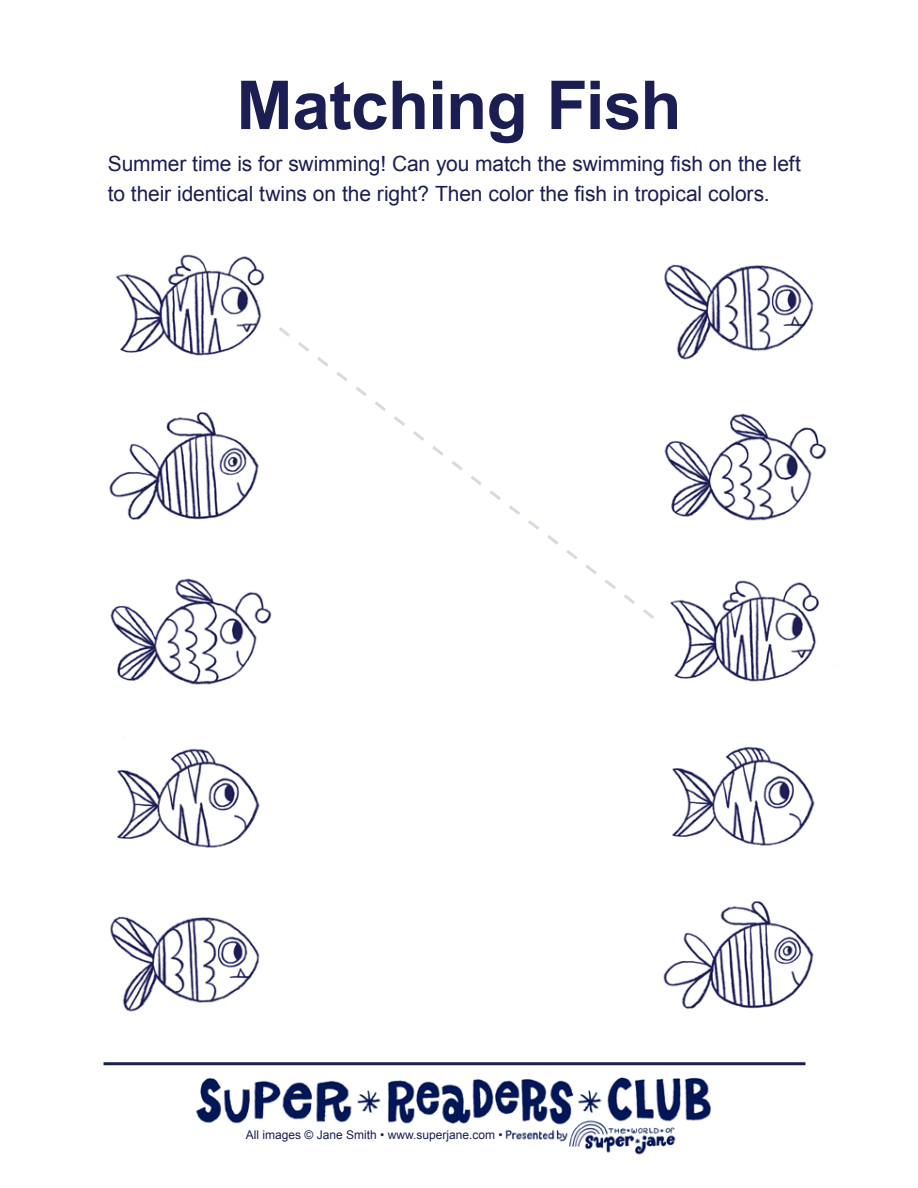
<style>
.page{position:relative;width:918px;height:1188px;background:#fff}
.page>*{position:absolute;margin:0;border:0;box-sizing:border-box;transform-origin:0 0}
.t1{font:700 67.5px "Arial";letter-spacing:-.01em;color:#1a1e52}
.t2{font:21px/30px "Arial";letter-spacing:-.005em;color:#1a1e52}
.t3{font:12px "Arial";color:#1a1e52}
</style>
<div class="page">
<img style="left:116px;top:254px;width:149px;height:102px">
<img style="left:109px;top:412px;width:150px;height:108px">
<img style="left:110px;top:578px;width:162px;height:107px">
<img style="left:117px;top:738px;width:143px;height:110px">
<img style="left:110px;top:916px;width:150px;height:96px">
<img style="left:670px;top:580px;width:149px;height:102px">
<img style="left:663px;top:901px;width:151px;height:108px">
<img style="left:664px;top:413px;width:163px;height:108px">
<img style="left:672px;top:736px;width:143px;height:110px">
<img style="left:664px;top:264px;width:150px;height:96px">
<svg style="left:279px;top:327px;width:375px;height:292px"></svg>
<img style="left:187px;top:1065px;width:541px;height:90px">
<div style="left:199px;top:1130px;width:304px;height:17px;background:#fff"></div>
<hr style="left:104px;top:1062px;width:702px;height:3px;background:#1a1e52">
<p class="t1" style="left:236px;top:61px;width:447px">Matching Fish</p>
<p class="t2" style="left:108px;top:149px;width:695px">Summer time is for swimming! Can you match the swimming fish on the left to their identical twins on the right? Then color the fish in tropical colors.</p>
<p class="t3" style="left:246px;top:1127px;width:258px">All images © Jane Smith • www.superjane.com •</p>
</div>
